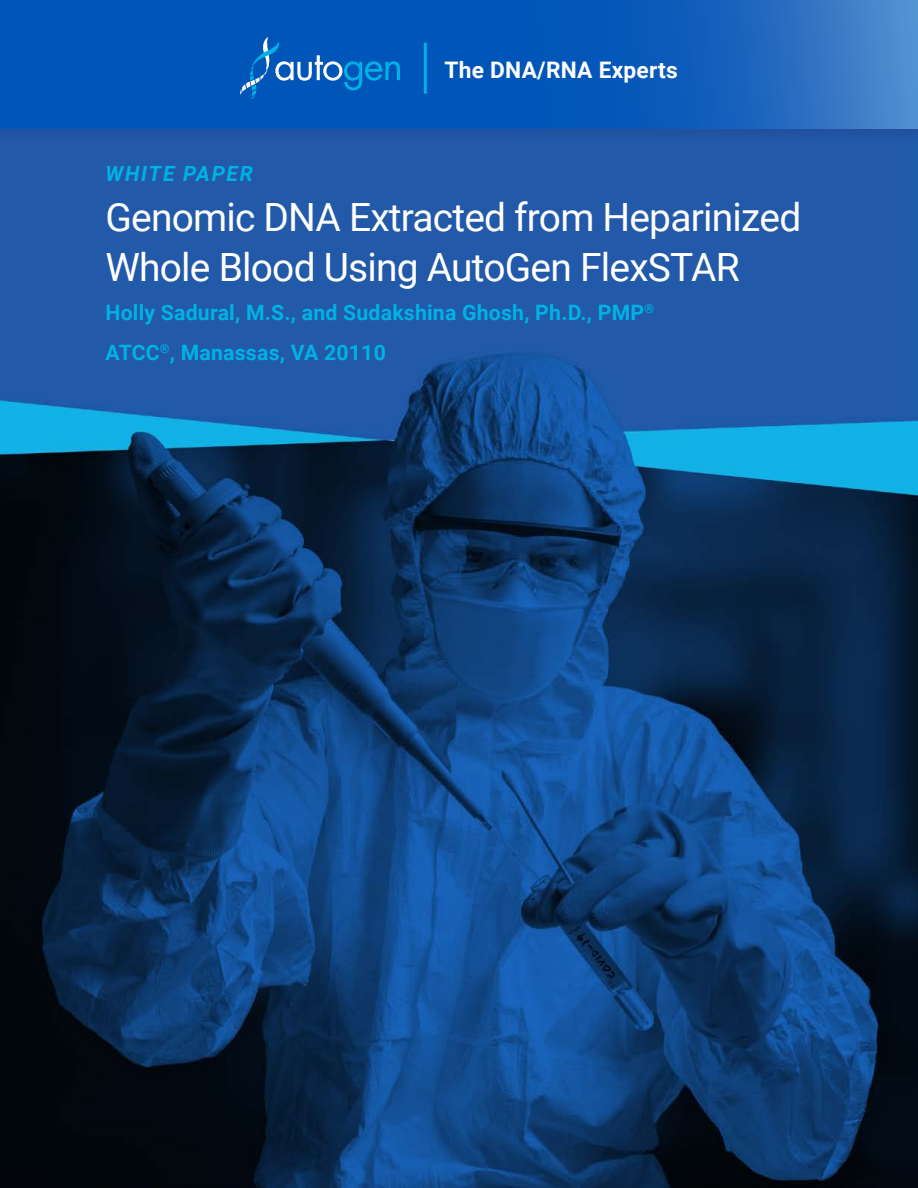
<style>
.page{position:relative;width:918px;height:1188px;background:#fff}
.page>*{position:absolute;margin:0;border:0;box-sizing:border-box;transform-origin:0 0}
.t1{font:39px/49.5px "Roboto";letter-spacing:-.02em;color:#fff}
.t2{font:700 22.8px "Roboto";letter-spacing:.01em;color:#fff}
.t3{font:700 21.3px/39.8px "Roboto";letter-spacing:.01em;color:#00b2e3}
.t4{font:italic 700 21px "Roboto";letter-spacing:.08em;color:#00b2e3}
</style>
<div class="page">
<img style="left:0;top:142px;width:918px;height:1046px">
<div style="left:0;top:0;width:918px;height:142px;background:#2254a3"></div>
<svg style="left:0;top:0;width:918px;height:129px;background:#0d5dbb"></svg>
<svg style="left:240px;top:37px;width:160px;height:63px;background:#1167c0"></svg>
<hr style="left:424px;top:43px;width:3px;height:51px;background:#00b2e3">
<p class="t2" style="left:445px;top:54px;width:235px">The DNA/RNA Experts</p>
<p class="t4" style="left:105px;top:159px;width:149px">WHITE PAPER</p>
<h1 class="t1" style="left:105px;top:191px;width:697px">Genomic DNA Extracted from Heparinized<br>Whole Blood Using AutoGen FlexSTAR</h1>
<p class="t3" style="left:105px;top:292px;width:550px">Holly Sadural, M.S., and Sudakshina Ghosh, Ph.D., PMP<sup>®<br></sup>ATCC<sup>®</sup>, Manassas, VA 20110</p>
</div>
